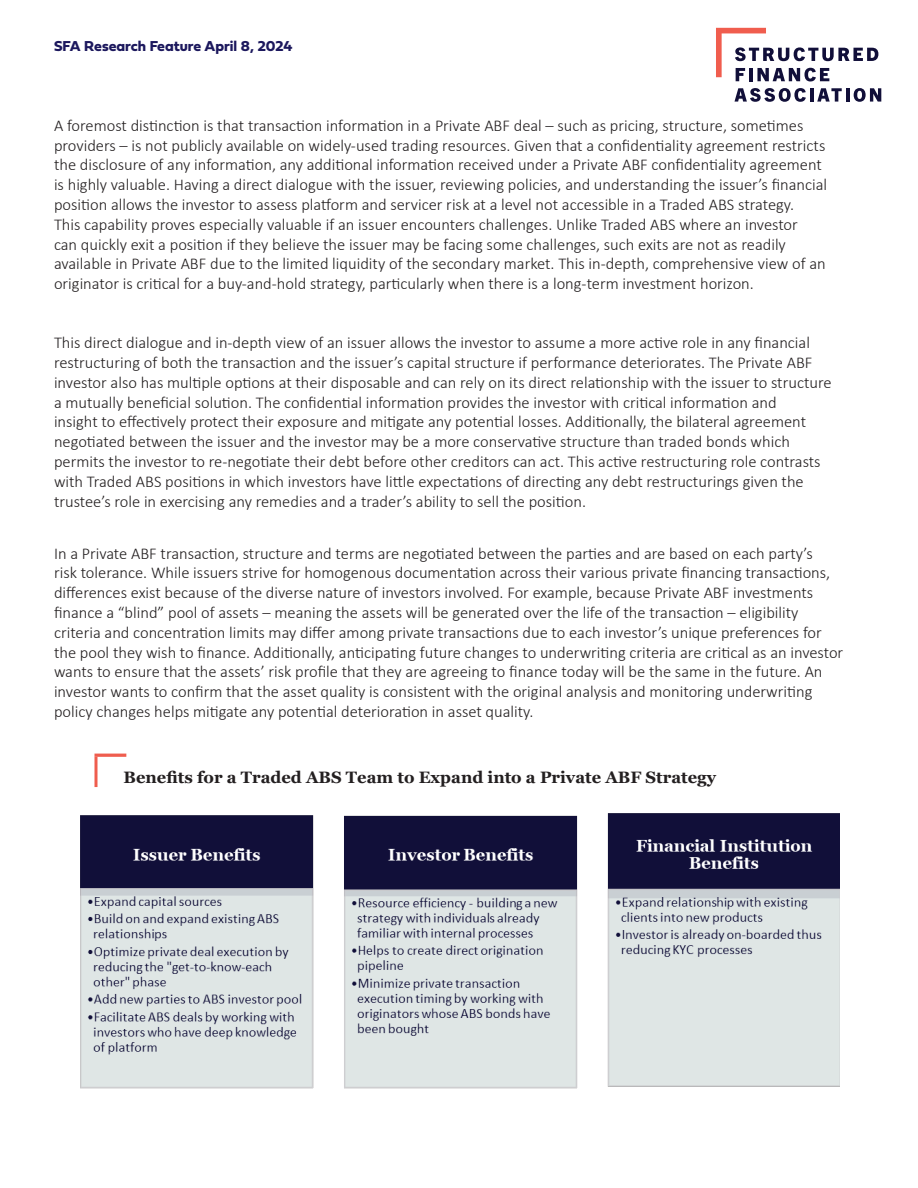
<style>
.page{position:relative;width:918px;height:1188px;background:#fff}
.page>*{position:absolute;margin:0;border:0;box-sizing:border-box;transform-origin:0 0}
.t1{font:300 16.5px/19.8px "Calibri";color:#231f20}
.t2{font:700 16.5px "Georgia";color:#231f20}
.t3{font:15px "Fieldwork Geo Bold";color:#1c185d}
</style>
<div class="page">
<svg style="left:735px;top:88px;width:71px;height:14px"></svg>
<hr style="left:810px;top:88px;width:4px;height:14px;background:#110f39">
<svg style="left:817px;top:88px;width:25px;height:14px"></svg>
<hr style="left:846px;top:88px;width:3px;height:14px;background:#110f39">
<svg style="left:854px;top:88px;width:27px;height:14px"></svg>
<svg style="left:716px;top:28px;width:162px;height:53px"></svg>
<div style="left:94px;top:754px;width:32px;height:3px;background:#ef5d4e;border:2px solid #ef5d4e"></div>
<div style="left:94px;top:757px;width:4px;height:30px;border:2px solid #ef5d4e"></div>
<img style="left:80px;top:813px;width:760px;height:276px">
<p class="t3" style="left:54px;top:34px;width:240px">SFA Research Feature April 8, 2024</p>
<p class="t1" style="left:54px;top:115px;width:775px">A foremost distinction is that transaction information in a Private ABF deal – such as pricing, structure, sometimes providers – is not publicly available on widely-used trading resources. Given that a confidentiality agreement restricts the disclosure of any information, any additional information received under a Private ABF confidentiality agreement is highly valuable. Having a direct dialogue with the issuer, reviewing policies, and understanding the issuer’s financial position allows the investor to assess platform and servicer risk at a level not accessible in a Traded ABS strategy.<br>This capability proves especially valuable if an issuer encounters challenges. Unlike Traded ABS where an investor<br>can quickly exit a position if they believe the issuer may be facing some challenges, such exits are not as readily available in Private ABF due to the limited liquidity of the secondary market. This in-depth, comprehensive view of an originator is critical for a buy-and-hold strategy, particularly when there is a long-term investment horizon.</p>
<p class="t1" style="left:54px;top:333px;width:779px">This direct dialogue and in-depth view of an issuer allows the investor to assume a more active role in any financial restructuring of both the transaction and the issuer’s capital structure if performance deteriorates. The Private ABF investor also has multiple options at their disposable and can rely on its direct relationship with the issuer to structure a mutually beneficial solution. The confidential information provides the investor with critical information and<br>insight to effectively protect their exposure and mitigate any potential losses. Additionally, the bilateral agreement negotiated between the issuer and the investor may be a more conservative structure than traded bonds which permits the investor to re-negotiate their debt before other creditors can act. This active restructuring role contrasts with Traded ABS positions in which investors have little expectations of directing any debt restructurings given the trustee’s role in exercising any remedies and a trader’s ability to sell the position.</p>
<p class="t1" style="left:54px;top:543px;width:791px">In a Private ABF transaction, structure and terms are negotiated between the parties and are based on each party’s<br>risk tolerance. While issuers strive for homogenous documentation across their various private financing transactions, differences exist because of the diverse nature of investors involved. For example, because Private ABF investments finance a “blind” pool of assets – meaning the assets will be generated over the life of the transaction – eligibility criteria and concentration limits may differ among private transactions due to each investor’s unique preferences for the pool they wish to finance. Additionally, anticipating future changes to underwriting criteria are critical as an investor wants to ensure that the assets’ risk profile that they are agreeing to finance today will be the same in the future. An investor wants to confirm that the asset quality is consistent with the original analysis and monitoring underwriting policy changes helps mitigate any potential deterioration in asset quality.</p>
<p class="t2" style="left:124px;top:766px;width:594px">Benefits for a Traded ABS Team to Expand into a Private ABF Strategy</p>
</div>
